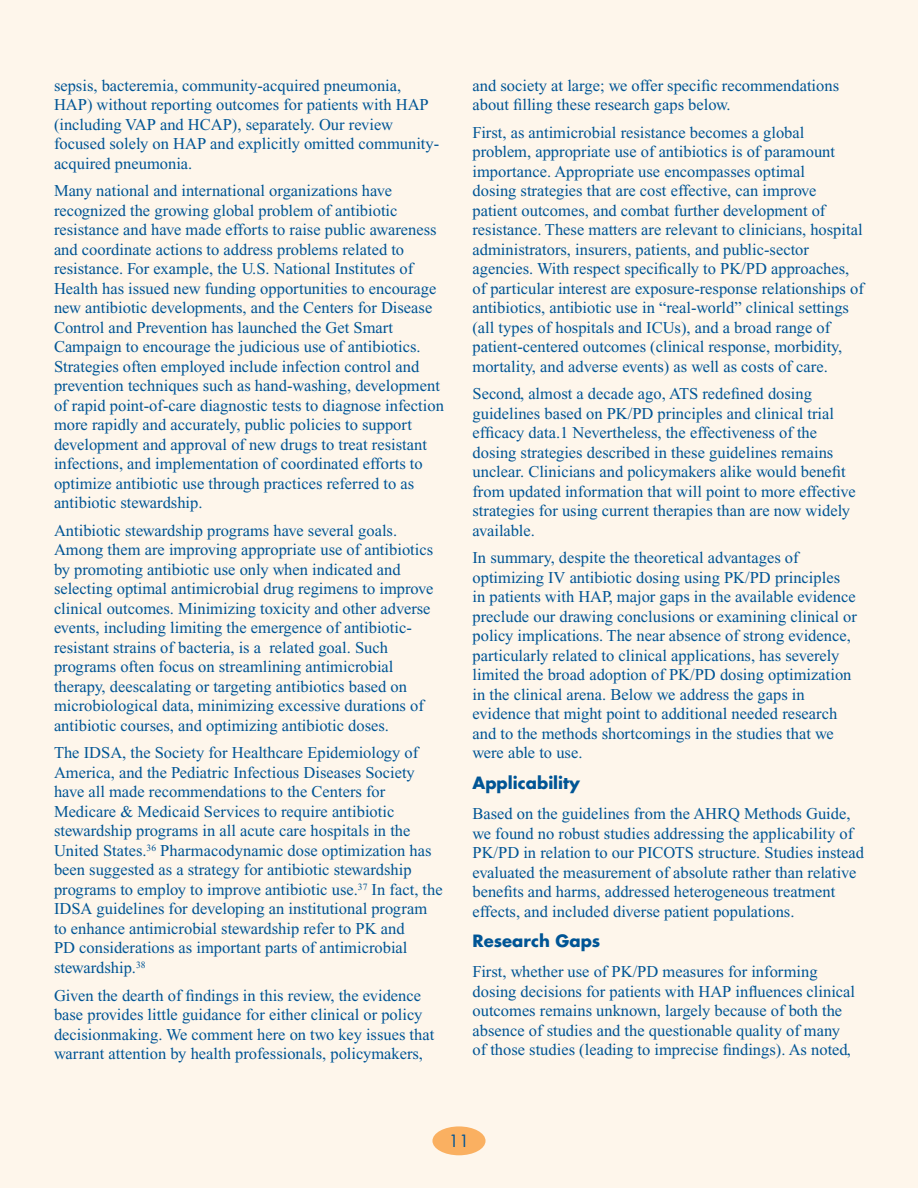
<style>
.page{position:relative;width:918px;height:1188px;background:#fef6eb}
.page>*{position:absolute;margin:0;border:0;box-sizing:border-box;transform-origin:0 0}
.Text{font:16.5px/19.5px "Times New Roman";color:#005595}
.Head_Level_2{font:700 16.5px "Futura";color:#005595}
.t1{font:16.5px "Futura";color:#005595}
</style>
<div class="page">
<div style="left:432px;top:1126px;width:54px;height:29px;background:#fab061;border-radius:50%"></div>
<p class="Text" style="left:54px;top:75px;width:387px">sepsis, bacteremia, community-acquired pneumonia, HAP) without reporting outcomes for patients with HAP (including VAP and HCAP), separately. Our review focused solely on HAP and explicitly omitted community&shy;acquired pneumonia.</p>
<p class="Text" style="left:54px;top:181px;width:391px">Many national and international organizations have recognized the growing global problem of antibiotic resistance and have made efforts to raise public awareness and coordinate actions to address problems related to resistance. For example, the U.S. National Institutes of Health has issued new funding opportunities to encourage new antibiotic developments, and the Centers for Disease Control and Prevention has launched the Get Smart Campaign to encourage the judicious use of antibiotics.<br>Strategies often employed include infection control and prevention techniques such as hand-washing, development of rapid point-of-care diagnostic tests to diagnose infection more rapidly and accurately, public policies to support development and approval of new drugs to treat resistant infections, and implementation of coordinated efforts to optimize antibiotic use through practices referred to as antibiotic stewardship.</p>
<p class="Text" style="left:54px;top:521px;width:381px">Antibiotic stewardship programs have several goals.<br>Among them are improving appropriate use of antibiotics by promoting antibiotic use only when indicated and selecting optimal antimicrobial drug regimens to improve clinical outcomes. Minimizing toxicity and other adverse events, including limiting the emergence of antibiotic&shy;resistant strains of bacteria, is a related goal. Such programs often focus on streamlining antimicrobial therapy, deescalating or targeting antibiotics based on microbiological data, minimizing excessive durations of antibiotic courses, and optimizing antibiotic doses.</p>
<p class="Text" style="left:54px;top:743px;width:390px">The IDSA, the Society for Healthcare Epidemiology of America, and the Pediatric Infectious Diseases Society have all made recommendations to the Centers for Medicare &amp; Medicaid Services to require antibiotic stewardship programs in all acute care hospitals in the United States.<sup>36</sup> Pharmacodynamic dose optimization has been suggested as a strategy for antibiotic stewardship programs to employ to improve antibiotic use.<sup>37</sup> In fact, the IDSA guidelines for developing an institutional program to enhance antimicrobial stewardship refer to PK and<br>PD considerations as important parts of antimicrobial stewardship.<sup>38</sup></p>
<p class="Text" style="left:54px;top:985px;width:382px">Given the dearth of findings in this review, the evidence base provides little guidance for either clinical or policy decisionmaking. We comment here on two key issues that warrant attention by health professionals, policymakers,</p>
<p class="Text" style="left:472px;top:75px;width:368px">and society at large; we offer specific recommendations about filling these research gaps below.</p>
<p class="Text" style="left:472px;top:123px;width:393px">First, as antimicrobial resistance becomes a global problem, appropriate use of antibiotics is of paramount importance. Appropriate use encompasses optimal<br>dosing strategies that are cost effective, can improve patient outcomes, and combat further development of resistance. These matters are relevant to clinicians, hospital administrators, insurers, patients, and public-sector agencies. With respect specifically to PK/PD approaches, of particular interest are exposure-response relationships of antibiotics, antibiotic use in “real-world” clinical settings (all types of hospitals and ICUs), and a broad range of patient-centered outcomes (clinical response, morbidity, mortality, and adverse events) as well as costs of care.</p>
<p class="Text" style="left:472px;top:384px;width:385px">Second, almost a decade ago, ATS redefined dosing guidelines based on PK/PD principles and clinical trial efficacy data.1 Nevertheless, the effectiveness of the dosing strategies described in these guidelines remains unclear. Clinicians and policymakers alike would benefit from updated information that will point to more effective strategies for using current therapies than are now widely available.</p>
<p class="Text" style="left:472px;top:548px;width:386px">In summary, despite the theoretical advantages of optimizing IV antibiotic dosing using PK/PD principles in patients with HAP, major gaps in the available evidence preclude our drawing conclusions or examining clinical or policy implications. The near absence of strong evidence, particularly related to clinical applications, has severely limited the broad adoption of PK/PD dosing optimization in the clinical arena. Below we address the gaps in evidence that might point to additional needed research and to the methods shortcomings in the studies that we were able to use.</p>
<p class="Head_Level_2" style="left:472px;top:772px;width:109px">Applicability</p>
<p class="Text" style="left:472px;top:804px;width:393px">Based on the guidelines from the AHRQ Methods Guide, we found no robust studies addressing the applicability of PK/PD in relation to our PICOTS structure. Studies instead evaluated the measurement of absolute rather than relative benefits and harms, addressed heterogeneous treatment effects, and included diverse patient populations.</p>
<p class="Head_Level_2" style="left:472px;top:930px;width:129px">Research Gaps</p>
<p class="Text" style="left:472px;top:962px;width:384px">First, whether use of PK/PD measures for informing dosing decisions for patients with HAP influences clinical outcomes remains unknown, largely because of both the absence of studies and the questionable quality of many of those studies (leading to imprecise findings). As noted,</p>
<p class="t1" style="left:449px;top:1130px;width:22px">11</p>
</div>
